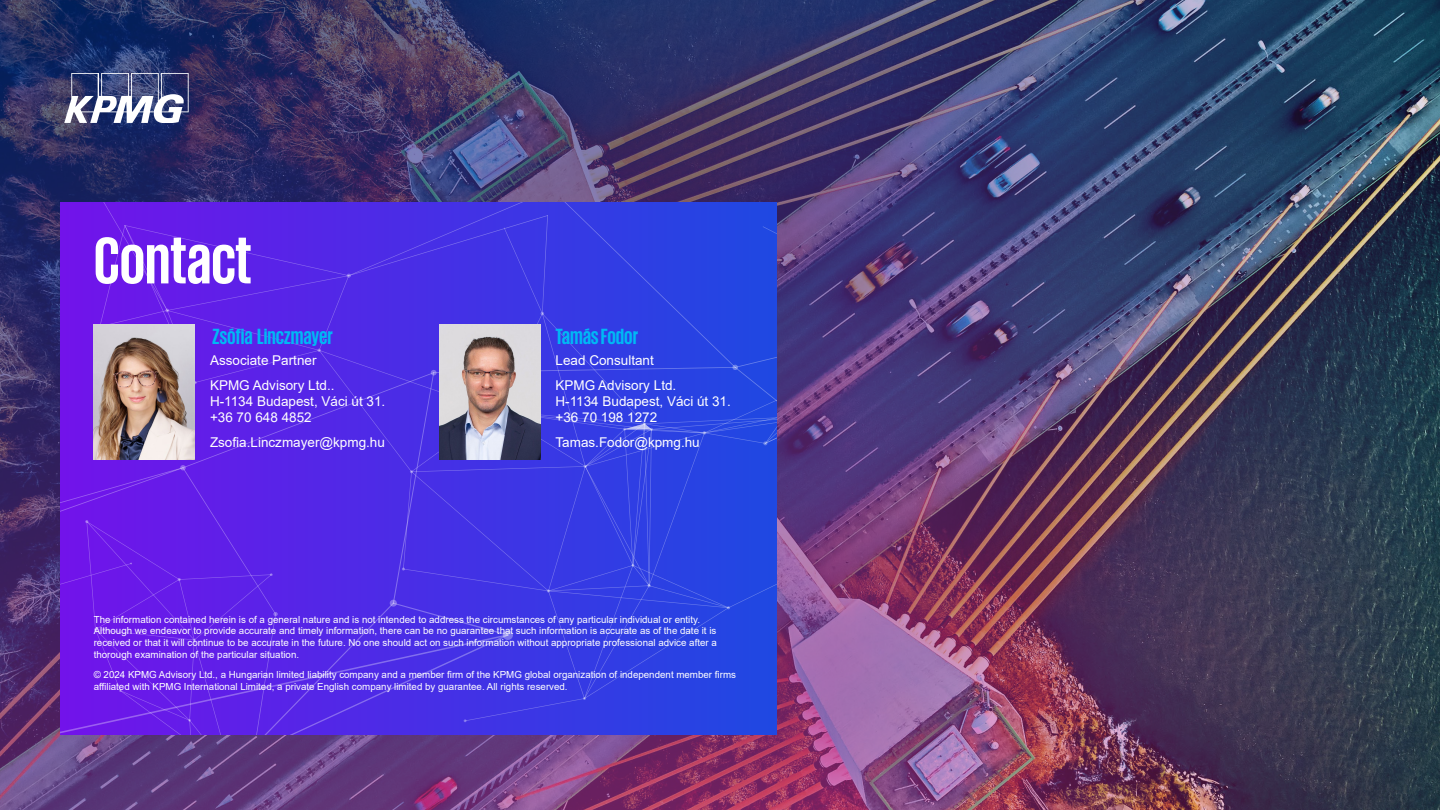
<style>
.page{position:relative;width:1440px;height:810px;background:#fff}
.page>*{position:absolute;margin:0;border:0;box-sizing:border-box;transform-origin:0 0}
.t1{font:700 67.5px "KPMG";color:#fff}
.t2{font:700 22.5px "KPMG";color:#00b8f5}
.t3{font:13.5px/25.2px "Arial";color:#fff}
.t4{font:9.75px/11.7px "Arial";color:#fff}
</style>
<div class="page">
<img style="left:0;top:0;width:1439px;height:809px">
<svg style="left:61px;top:202px;width:716px;height:533px"></svg>
<svg style="left:64px;top:73px;width:124px;height:50px"></svg>
<img style="left:94px;top:324px;width:101px;height:135px">
<img style="left:439px;top:324px;width:101px;height:135px">
<h1 class="t1" style="left:94px;top:227px;width:160px">Contact</h1>
<h2 class="t2" style="left:212px;top:326px;width:122px">Zsófia Linczmayer</h2>
<h3 class="t3" style="left:210px;top:347px;width:126px">Associate Partner<br>KPMG Advisory Ltd..</h3>
<h3 class="t3" style="left:210px;top:393px;width:177px;line-height:16.2px">H-1134 Budapest, Váci út 31. +36 70 648 4852</h3>
<h3 class="t3" style="left:210px;top:430px;width:177px">Zsofia.Linczmayer@kpmg.hu</h3>
<h2 class="t2" style="left:556px;top:326px;width:84px">Tamás Fodor</h2>
<h3 class="t3" style="left:556px;top:347px;width:122px">Lead Consultant<br>KPMG Advisory Ltd.</h3>
<h3 class="t3" style="left:556px;top:393px;width:177px;line-height:16.2px">H-1134 Budapest, Váci út 31. +36 70 198 1272</h3>
<h3 class="t3" style="left:556px;top:430px;width:146px">Tamas.Fodor@kpmg.hu</h3>
<p class="t4" style="left:94px;top:613px;width:625px">The information contained herein is of a general nature and is not intended to address the circumstances of any particular individual or entity.<br>Although we endeavor to provide accurate and timely information, there can be no guarantee that such information is accurate as of the date it is received or that it will continue to be accurate in the future. No one should act on such information without appropriate professional advice after a thorough examination of the particular situation.</p>
<p class="t4" style="left:94px;top:669px;width:644px">© 2024 KPMG Advisory Ltd., a Hungarian limited liability company and a member firm of the KPMG global organization of independent member firms affiliated with KPMG International Limited, a private English company limited by guarantee. All rights reserved.</p>
</div>
